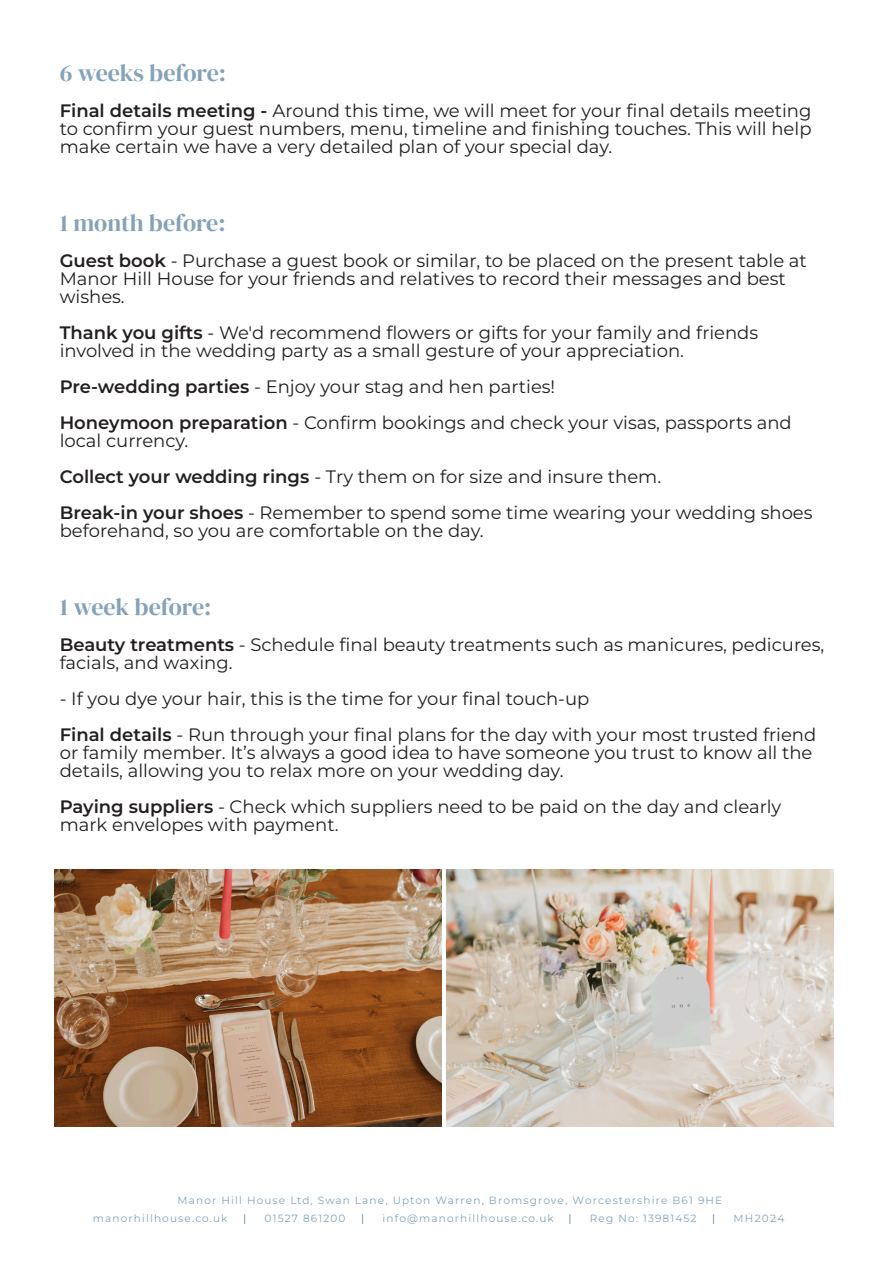
<style>
.page{position:relative;width:893px;height:1263px;background:#fff}
.page>*{position:absolute;margin:0;border:0;box-sizing:border-box;transform-origin:0 0}
.t1{font:24px "DM Serif Display";letter-spacing:-.005em;color:#84a2b9}
.t2{font:18px "Montserrat";color:#231f20}
.t3{font:10.5px "Montserrat";letter-spacing:.11em;color:#83a2ba}
.t4{font:10.5px "Montserrat";color:#51758b}
.s1{font-weight:600}
</style>
<div class="page">
<img style="left:446px;top:869px;width:387px;height:258px">
<img style="left:55px;top:869px;width:386px;height:258px">
<p class="t1" style="left:60px;top:56px;width:168px">6 weeks before:</p>
<p class="t2" style="left:60px;top:99px;width:753px"><span class="s1">Final details meeting -</span> Around this time, we will meet for your final details meeting</p>
<p class="t2" style="left:60px;top:117px;width:753px">to confirm your guest numbers, menu, timeline and finishing touches. This will help</p>
<p class="t2" style="left:60px;top:135px;width:554px">make certain we have a very detailed plan of your special day.</p>
<p class="t1" style="left:60px;top:206px;width:167px">1 month before:</p>
<p class="t2" style="left:60px;top:249px;width:749px"><span class="s1">Guest book</span> - Purchase a guest book or similar, to be placed on the present table at</p>
<p class="t2" style="left:60px;top:267px;width:728px">Manor Hill House for your friends and relatives to record their messages and best</p>
<p class="t2" style="left:60px;top:285px;width:67px">wishes.</p>
<p class="t2" style="left:60px;top:321px;width:700px"><span class="s1">Thank you gifts</span> - We'd recommend flowers or gifts for your family and friends</p>
<p class="t2" style="left:60px;top:339px;width:626px">involved in the wedding party as a small gesture of your appreciation.</p>
<p class="t2" style="left:60px;top:375px;width:497px"><span class="s1">Pre-wedding parties</span> - Enjoy your stag and hen parties!</p>
<p class="t2" style="left:60px;top:411px;width:734px"><span class="s1">Honeymoon preparation</span> - Confirm bookings and check your visas, passports and</p>
<p class="t2" style="left:60px;top:429px;width:130px">local currency.</p>
<p class="t2" style="left:60px;top:465px;width:603px"><span class="s1">Collect your wedding rings</span> - Try them on for size and insure them.</p>
<p class="t2" style="left:60px;top:501px;width:754px"><span class="s1">Break-in your shoes</span> - Remember to spend some time wearing your wedding shoes</p>
<p class="t2" style="left:60px;top:519px;width:425px">beforehand, so you are comfortable on the day.</p>
<p class="t1" style="left:60px;top:590px;width:153px">1 week before:</p>
<p class="t2" style="left:60px;top:633px;width:766px"><span class="s1">Beauty treatments</span> - Schedule final beauty treatments such as manicures, pedicures,</p>
<p class="t2" style="left:60px;top:651px;width:174px">facials, and waxing.</p>
<p class="t2" style="left:60px;top:687px;width:531px">- If you dye your hair, this is the time for your final touch-up</p>
<p class="t2" style="left:60px;top:723px;width:758px"><span class="s1">Final details</span> - Run through your final plans for the day with your most trusted friend</p>
<p class="t2" style="left:60px;top:741px;width:754px">or family member. It’s always a good idea to have someone you trust to know all the</p>
<p class="t2" style="left:60px;top:759px;width:505px">details, allowing you to relax more on your wedding day.</p>
<p class="t2" style="left:60px;top:795px;width:723px"><span class="s1">Paying suppliers</span> - Check which suppliers need to be paid on the day and clearly</p>
<p class="t2" style="left:60px;top:813px;width:280px">mark envelopes with payment.</p>
<p class="t3" style="left:178px;top:1194px;width:546px">Manor Hill House Ltd, Swan Lane, Upton Warren, Bromsgrove, Worcestershire B61 9HE</p>
<p class="t3" style="left:93px;top:1212px;width:136px">manorhillhouse.co.uk</p>
<p class="t4" style="left:243px;top:1212px;width:5px">|</p>
<p class="t3" style="left:265px;top:1212px;width:82px">01527 861200</p>
<p class="t4" style="left:361px;top:1212px;width:5px">|</p>
<p class="t3" style="left:383px;top:1212px;width:173px">info@manorhillhouse.co.uk</p>
<p class="t4" style="left:568px;top:1212px;width:5px">|</p>
<p class="t3" style="left:590px;top:1212px;width:108px">Reg No: 13981452</p>
<p class="t4" style="left:712px;top:1212px;width:5px">|</p>
<p class="t3" style="left:733px;top:1212px;width:52px">MH2024</p>
</div>
